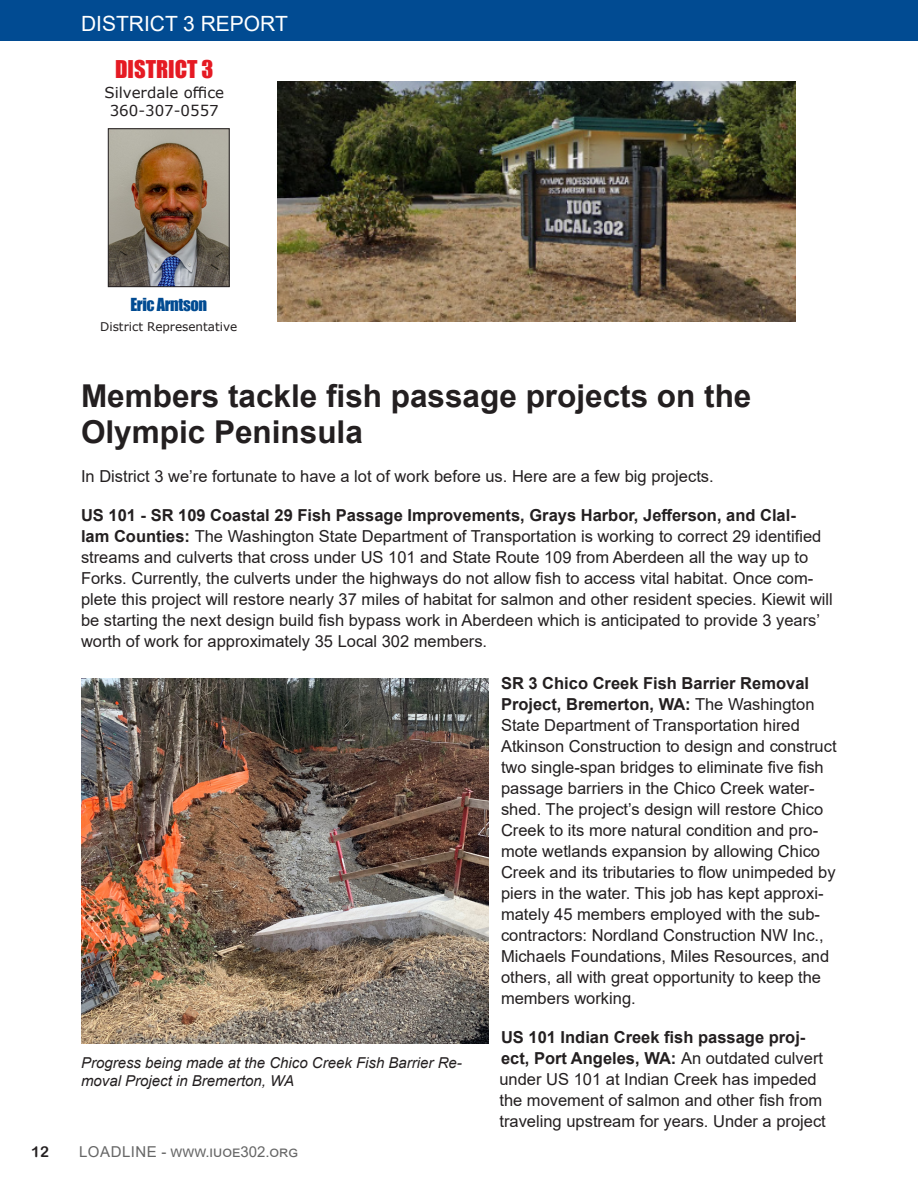
<style>
.page{position:relative;width:918px;height:1188px;background:#fff}
.page>*{position:absolute;margin:0;border:0;box-sizing:border-box;transform-origin:0 0}
.t1{font:700 31.5px/36px "Arial";color:#231f20}
.t2{font:22.5px "Impact";color:#e51a23}
.t3{font:21px "Arial";color:#fff}
.t4{font:16.5px/21px "Arial";color:#231f20}
.t5{font:16.5px "Impact";letter-spacing:-.025em;color:#014b92}
.t6{font:italic 15px/18px "Arial";color:#231f20}
.t7{font:15px/18px "Verdana";color:#231f20;text-align:center}
.t8{font:15px "Arial";color:#666}
.t9{font:15px "Arial Rounded MT Bold";color:#231f20}
.t10{font:12px "Verdana";color:#231f20}
.s1{font-weight:700}
</style>
<div class="page">
<div style="left:0;top:0;width:918px;height:40px;background:#014b92"></div>
<img style="left:277px;top:81px;width:518px;height:241px">
<img style="left:110px;top:130px;width:118px;height:155px">
<div style="left:108px;top:128px;width:122px;height:159px;border:1px solid #231f20"></div>
<img style="left:81px;top:679px;width:407px;height:364px">
<p class="t3" style="left:81px;top:9px;width:208px">DISTRICT 3 REPORT</p>
<p class="t2" style="left:115px;top:52px;width:100px">DISTRICT 3</p>
<p class="t7" style="left:104px;top:84px;width:121px">Silverdale office<br>360-307-0557</p>
<p class="t5" style="left:130px;top:292px;width:78px">Eric Arntson</p>
<p class="t10" style="left:100px;top:319px;width:139px">District Representative</p>
<p class="t1" style="left:81px;top:378px;width:672px">Members tackle fish passage projects on the<br>Olympic Peninsula</p>
<p class="t4" style="left:81px;top:465px;width:634px">In District 3 we’re fortunate to have a lot of work before us. Here are a few big projects.</p>
<p class="t4" style="left:81px;top:504px;width:753px"><span class="s1">US 101 - SR 109 Coastal 29 Fish Passage Improvements, Grays Harbor, Jefferson, and Clal-<br>lam Counties:</span> The Washington State Department of Transportation is working to correct 29 identified streams and culverts that cross under US 101 and State Route 109 from Aberdeen all the way up to Forks. Currently, the culverts under the highways do not allow fish to access vital habitat. Once com&shy;plete this project will restore nearly 37 miles of habitat for salmon and other resident species. Kiewit will be starting the next design build fish bypass work in Aberdeen which is anticipated to provide 3 years’ worth of work for approximately 35 Local 302 members.</p>
<p class="t4" style="left:501px;top:672px;width:337px"><span class="s1">SR 3 Chico Creek Fish Barrier Removal Project, Bremerton, WA:</span> The Washington State Department of Transportation hired Atkinson Construction to design and construct two single-span bridges to eliminate five fish passage barriers in the Chico Creek water&shy;shed. The project’s design will restore Chico Creek to its more natural condition and pro&shy;mote wetlands expansion by allowing Chico Creek and its tributaries to flow unimpeded by piers in the water. This job has kept approxi&shy;mately 45 members employed with the sub&shy;contractors: Nordland Construction NW Inc., Michaels Foundations, Miles Resources, and others, all with great opportunity to keep the members working.</p>
<p class="t4" style="left:499px;top:1026px;width:328px"><span class="s1">US 101 Indian Creek fish passage proj&shy;ect, Port Angeles, WA:</span> An outdated culvert under US 101 at Indian Creek has impeded the movement of salmon and other fish from traveling upstream for years. Under a project</p>
<p class="t6" style="left:81px;top:1054px;width:383px">Progress being made at the Chico Creek Fish Barrier Re&shy;moval Project in Bremerton, WA</p>
<p class="t9" style="left:31px;top:1143px;width:19px">12</p>
<p class="t8" style="left:79px;top:1141px;width:221px">LOADLINE - www.iuoe302.org</p>
</div>
